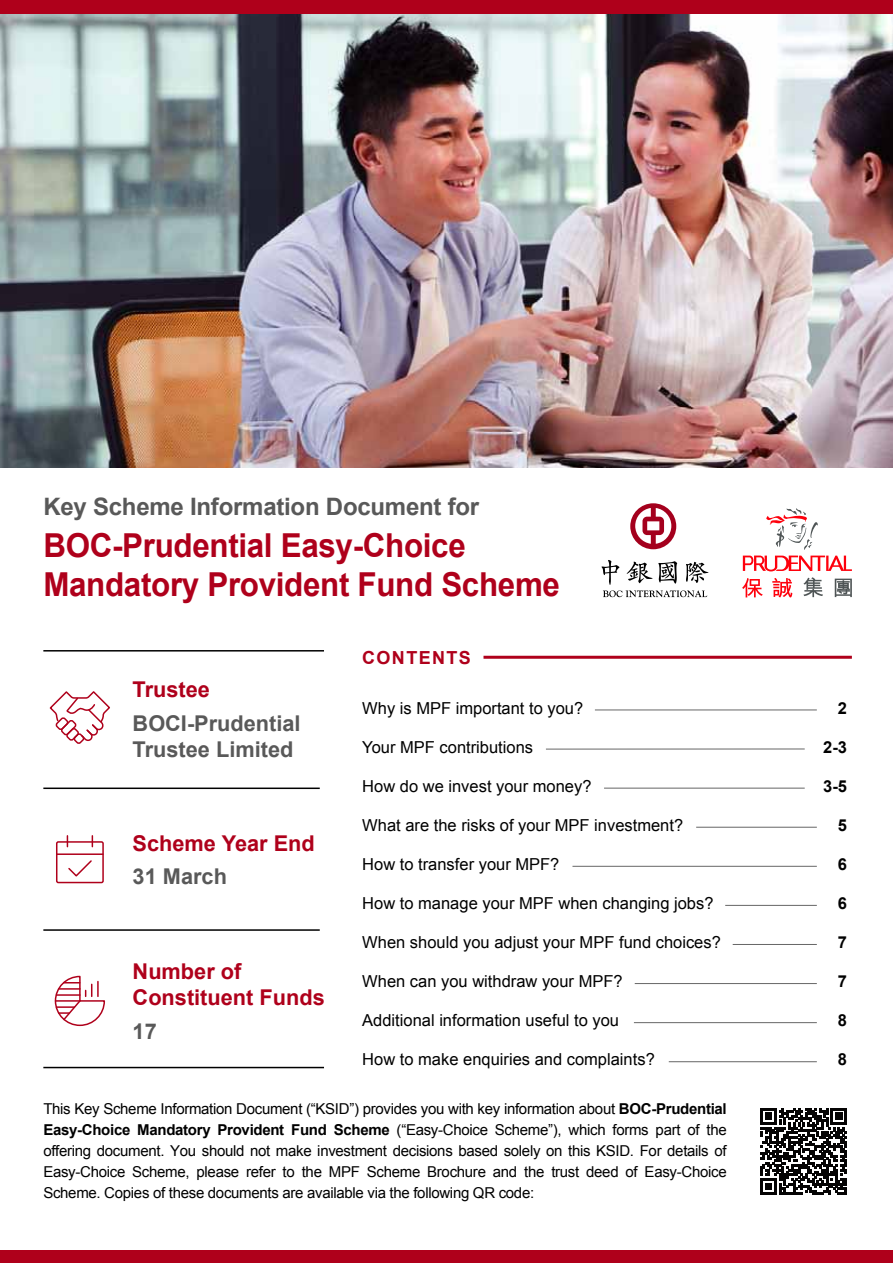
<style>
.page{position:relative;width:893px;height:1263px;background:#fff}
.page>*{position:absolute;margin:0;border:0;box-sizing:border-box;transform-origin:0 0}
.t1{font:700 33px/39px "Arial";letter-spacing:-.01em;color:#af001b;scale:.95 1}
.t2{font:700 24px "Arial";letter-spacing:-.01em;color:#595959}
.t3{font:700 21.75px/26.1px "Arial";color:#af001b}
.t4{font:700 21.75px/26.1px "Arial";color:#595959}
.t5{font:700 18px "Arial";letter-spacing:.075em;color:#af001b}
.t6{font:16.5px "Arial";color:#000}
.t7{font:700 16.5px "Arial";color:#000}
.t8{font:15px/21px "Arial";letter-spacing:-.02em;color:#000;text-align:justify}
.s1{font-weight:700}
</style>
<div class="page">
<img style="left:0;top:13px;width:893px;height:455px">
<div style="left:0;top:1250px;width:893px;height:13px;background:#af001b"></div>
<div style="left:0;top:0;width:893px;height:13px;background:#af001b"></div>
<svg style="left:760px;top:1108px;width:87px;height:87px"></svg>
<div style="left:56px;top:841px;width:48px;height:42px;border:2px solid #af001b;border-radius:2px"></div>
<hr style="left:57px;top:853px;width:46px;height:2px;background:#af001b">
<svg style="left:68px;top:860px;width:24px;height:17px"></svg>
<svg style="left:54px;top:975px;width:51px;height:52px"></svg>
<svg style="left:49px;top:691px;width:61px;height:53px"></svg>
<hr style="left:43px;top:650px;width:281px;height:1px;background:#000">
<hr style="left:43px;top:787px;width:277px;height:2px;background:#000">
<hr style="left:43px;top:929px;width:277px;height:2px;background:#000">
<hr style="left:43px;top:1067px;width:281px;height:1px;background:#000">
<hr style="left:595px;top:709px;width:222px;height:1px;background:#666">
<hr style="left:483px;top:656px;width:369px;height:3px;background:#af001b">
<hr style="left:546px;top:749px;width:259px;height:1px;background:#666">
<hr style="left:604px;top:788px;width:201px;height:1px;background:#666">
<hr style="left:696px;top:827px;width:121px;height:1px;background:#666">
<hr style="left:572px;top:866px;width:245px;height:1px;background:#666">
<hr style="left:725px;top:905px;width:92px;height:1px;background:#666">
<hr style="left:733px;top:944px;width:84px;height:1px;background:#666">
<hr style="left:635px;top:983px;width:182px;height:1px;background:#666">
<hr style="left:634px;top:1022px;width:183px;height:1px;background:#666">
<hr style="left:669px;top:1061px;width:148px;height:1px;background:#666">
<svg style="left:630px;top:503px;width:46px;height:46px"></svg>
<svg style="left:602px;top:560px;width:106px;height:37px"></svg>
<svg style="left:742px;top:578px;width:21px;height:19px"></svg>
<svg style="left:772px;top:578px;width:20px;height:19px"></svg>
<svg style="left:743px;top:508px;width:109px;height:63px"></svg>
<svg style="left:803px;top:577px;width:20px;height:20px"></svg>
<svg style="left:835px;top:579px;width:17px;height:18px"></svg>
<h2 class="t2" style="left:43px;top:493px;width:437px">Key Scheme Information Document for</h2>
<h1 class="t1" style="left:43px;top:526px;width:545px">BOC-Prudential Easy-Choice<br>Mandatory Provident Fund Scheme</h1>
<h3 class="t3" style="left:133px;top:676px;width:79px">Trustee</h3>
<h3 class="t4" style="left:133px;top:710px;width:169px">BOCI-Prudential<br>Trustee Limited</h3>
<h3 class="t3" style="left:133px;top:830px;width:184px">Scheme Year End</h3>
<h3 class="t4" style="left:133px;top:863px;width:96px">31 March</h3>
<h3 class="t3" style="left:133px;top:958px;width:194px">Number of<br>Constituent Funds</h3>
<h3 class="t4" style="left:133px;top:1018px;width:26px">17</h3>
<p class="t5" style="left:362px;top:648px;width:110px">CONTENTS</p>
<p class="t6" style="left:362px;top:697px;width:222px">Why is MPF important to you?</p>
<p class="t7" style="left:838px;top:698px;width:11px">2</p>
<p class="t6" style="left:362px;top:736px;width:172px">Your MPF contributions</p>
<p class="t7" style="left:823px;top:737px;width:25px">2-3</p>
<p class="t6" style="left:362px;top:775px;width:231px">How do we invest your money?</p>
<p class="t7" style="left:823px;top:776px;width:25px">3-5</p>
<p class="t6" style="left:362px;top:814px;width:322px">What are the risks of your MPF investment?</p>
<p class="t7" style="left:838px;top:815px;width:11px">5</p>
<p class="t6" style="left:362px;top:853px;width:199px">How to transfer your MPF?</p>
<p class="t7" style="left:838px;top:854px;width:11px">6</p>
<p class="t6" style="left:362px;top:892px;width:353px">How to manage your MPF when changing jobs?</p>
<p class="t7" style="left:838px;top:894px;width:11px">6</p>
<p class="t6" style="left:362px;top:931px;width:360px">When should you adjust your MPF fund choices?</p>
<p class="t7" style="left:838px;top:933px;width:11px">7</p>
<p class="t6" style="left:362px;top:970px;width:262px">When can you withdraw your MPF?</p>
<p class="t7" style="left:838px;top:972px;width:11px">7</p>
<p class="t6" style="left:362px;top:1009px;width:258px">Additional information useful to you</p>
<p class="t7" style="left:838px;top:1011px;width:11px">8</p>
<p class="t6" style="left:362px;top:1048px;width:294px">How to make enquiries and complaints?</p>
<p class="t7" style="left:838px;top:1050px;width:11px">8</p>
<p class="t8" style="left:43px;top:1099px;width:685px">This Key Scheme Information Document (“KSID”) provides you with key information about <span class="s1">BOC-Prudential Easy-Choice Mandatory Provident Fund Scheme</span> (“Easy-Choice Scheme”), which forms part of the offering document. You should not make investment decisions based solely on this KSID. For details of Easy-Choice Scheme, please refer to the MPF Scheme Brochure and the trust deed of Easy-Choice Scheme. Copies of these documents are available via the following QR code:</p>
</div>
